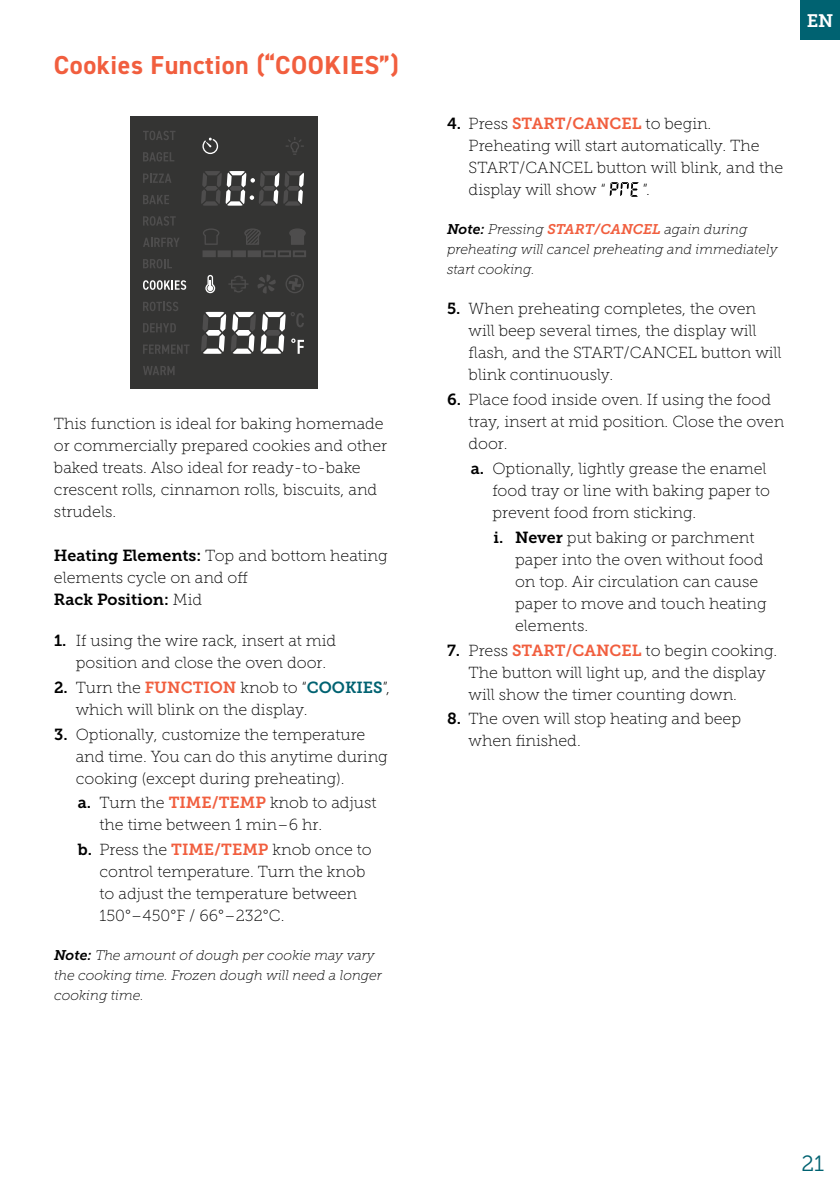
<style>
.page{position:relative;width:840px;height:1191px;background:#fff}
.page>*{position:absolute;margin:0;border:0;box-sizing:border-box;transform-origin:0 0}
.Sub_Header{font:700 26px "DIN2014";letter-spacing:.02em;color:#f15e3e}
.t1{font:22px "Museo Slab 300";color:#006271}
.t2{font:18px "Museo Slab 700";color:#fff}
.Support_Text{font:16px/22px "Museo Slab 100";color:#000}
.Support_Text-2{font:16px "Museo Slab 700";color:#000}
.Support_Text-3{font:italic 14px/20px "Museo Slab 100";color:#000}
.s1{font-family:"Museo Slab 700"}
.s2{font-family:"Museo Slab 100"}
.s3{font-family:"Museo Slab 700";color:#f15e3e}
.s4{font-family:"Museo Slab 700";color:#006271}
</style>
<div class="page">
<div style="left:799px;top:0;width:40px;height:40px;background:#006271"></div>
<div style="left:130px;top:117px;width:187px;height:272px;background:#343433"></div>
<svg style="left:244px;top:228px;width:17px;height:17px"></svg>
<svg style="left:205px;top:275px;width:10px;height:18px"></svg>
<svg style="left:201px;top:171px;width:103px;height:35px"></svg>
<svg style="left:201px;top:312px;width:103px;height:42px"></svg>
<div style="left:202px;top:250px;width:14px;height:7px;background:#4e4d4d;border:2px solid #4e4d4d"></div>
<div style="left:217px;top:250px;width:14px;height:7px;background:#4e4d4d;border:2px solid #4e4d4d"></div>
<div style="left:232px;top:250px;width:14px;height:7px;background:#4e4d4d;border:2px solid #4e4d4d"></div>
<div style="left:247px;top:250px;width:14px;height:7px;background:#4e4d4d;border:2px solid #4e4d4d"></div>
<div style="left:262px;top:250px;width:14px;height:7px;border:2px solid #4e4d4d"></div>
<div style="left:277px;top:250px;width:14px;height:7px;border:2px solid #4e4d4d"></div>
<div style="left:292px;top:250px;width:14px;height:7px;border:2px solid #4e4d4d"></div>
<svg style="left:203px;top:228px;width:16px;height:17px"></svg>
<svg style="left:289px;top:228px;width:16px;height:17px"></svg>
<svg style="left:202px;top:137px;width:16px;height:17px"></svg>
<svg style="left:286px;top:137px;width:18px;height:18px"></svg>
<hr style="left:228px;top:283px;width:20px;height:2px;background:#4e4d4d">
<svg style="left:231px;top:276px;width:15px;height:16px"></svg>
<svg style="left:285px;top:275px;width:19px;height:18px"></svg>
<svg style="left:257px;top:275px;width:19px;height:19px"></svg>
<svg style="left:143px;top:131px;width:32px;height:9px"></svg>
<svg style="left:143px;top:152px;width:31px;height:10px"></svg>
<svg style="left:143px;top:173px;width:28px;height:10px"></svg>
<svg style="left:143px;top:195px;width:26px;height:9px"></svg>
<svg style="left:143px;top:216px;width:33px;height:10px"></svg>
<svg style="left:143px;top:238px;width:36px;height:9px"></svg>
<svg style="left:143px;top:259px;width:29px;height:9px"></svg>
<svg style="left:143px;top:280px;width:43px;height:10px"></svg>
<svg style="left:143px;top:302px;width:35px;height:9px"></svg>
<svg style="left:143px;top:323px;width:33px;height:9px"></svg>
<svg style="left:143px;top:344px;width:46px;height:10px"></svg>
<svg style="left:143px;top:366px;width:31px;height:9px"></svg>
<svg style="left:609px;top:182px;width:29px;height:15px"></svg>
<p class="Sub_Header" style="left:54px;top:48px;width:346px">Cookies Function (“COOKIES”)</p>
<p class="Support_Text" style="left:54px;top:413px;width:334px">This function is ideal for baking homemade or commercially prepared cookies and other baked treats. Also ideal for ready-to-bake crescent rolls, cinnamon rolls, biscuits, and strudels.</p>
<p class="Support_Text" style="left:54px;top:545px;width:335px"><span class="s1">Heating Elements:</span> Top and bottom heating elements cycle on and off</p>
<p class="Support_Text-2" style="left:54px;top:591px;width:149px">Rack Position: <span class="s2">Mid</span></p>
<p class="Support_Text" style="left:76px;top:629px;width:262px;text-indent:-22px"><span class="s1">1.</span> If using the wire rack, insert at mid position and close the oven door.</p>
<p class="Support_Text" style="left:76px;top:676px;width:315px;text-indent:-22px"><span class="s1">2.</span> Turn the <span class="s3">FUNCTION</span> knob to “<span class="s4">COOKIES</span>”, which will blink on the display.</p>
<p class="Support_Text" style="left:76px;top:723px;width:313px;text-indent:-22px"><span class="s1">3.</span> Optionally, customize the temperature and time. You can do this anytime during cooking (except during preheating).</p>
<p class="Support_Text" style="left:99px;top:792px;width:278px;text-indent:-22px"><span class="s1">a.</span> Turn the <span class="s3">TIME/TEMP</span> knob to adjust the time between 1 min–6 hr.</p>
<p class="Support_Text" style="left:99px;top:839px;width:273px;text-indent:-22px"><span class="s1">b.</span> Press the <span class="s3">TIME/TEMP</span> knob once to control temperature. Turn the knob to adjust the temperature between<br>150°–450°F / 66°–232°C.</p>
<p class="Support_Text-3" style="left:54px;top:945px;width:329px"><span class="s1">Note:</span> The amount of dough per cookie may vary the cooking time. Frozen dough will need a longer cooking time.</p>
<p class="t2" style="left:806px;top:10px;width:28px">EN</p>
<p class="Support_Text" style="left:468px;top:112px;width:316px;text-indent:-22px"><span class="s1">4.</span> Press <span class="s3">START/CANCEL</span> to begin.<br>Preheating will start automatically. The START/CANCEL button will blink, and the display will show “</p>
<p class="Support_Text" style="left:642px;top:178px;width:9px">”.</p>
<p class="Support_Text-3" style="left:447px;top:219px;width:332px"><span class="s1">Note:</span> Pressing <span class="s3">START/CANCEL</span> again during preheating will cancel preheating and immediately start cooking.</p>
<p class="Support_Text" style="left:468px;top:298px;width:314px;text-indent:-22px"><span class="s1">5.</span> When preheating completes, the oven will beep several times, the display will flash, and the START/CANCEL button will blink continuously.</p>
<p class="Support_Text" style="left:468px;top:388px;width:317px;text-indent:-22px"><span class="s1">6.</span> Place food inside oven. If using the food tray, insert at mid position. Close the oven door.</p>
<p class="Support_Text" style="left:492px;top:457px;width:279px;text-indent:-22px"><span class="s1">a.</span> Optionally, lightly grease the enamel food tray or line with baking paper to prevent food from sticking.</p>
<p class="Support_Text" style="left:515px;top:526px;width:253px;text-indent:-22px"><span class="s1">i. Never</span> put baking or parchment paper into the oven without food on top. Air circulation can cause paper to move and touch heating elements.</p>
<p class="Support_Text" style="left:468px;top:639px;width:310px;text-indent:-22px"><span class="s1">7.</span> Press <span class="s3">START/CANCEL</span> to begin cooking.<br>The button will light up, and the display will show the timer counting down.</p>
<p class="Support_Text" style="left:468px;top:708px;width:274px;text-indent:-22px"><span class="s1">8.</span> The oven will stop heating and beep when finished.</p>
<h2 class="t1" style="left:801px;top:1151px;width:24px">21</h2>
</div>
